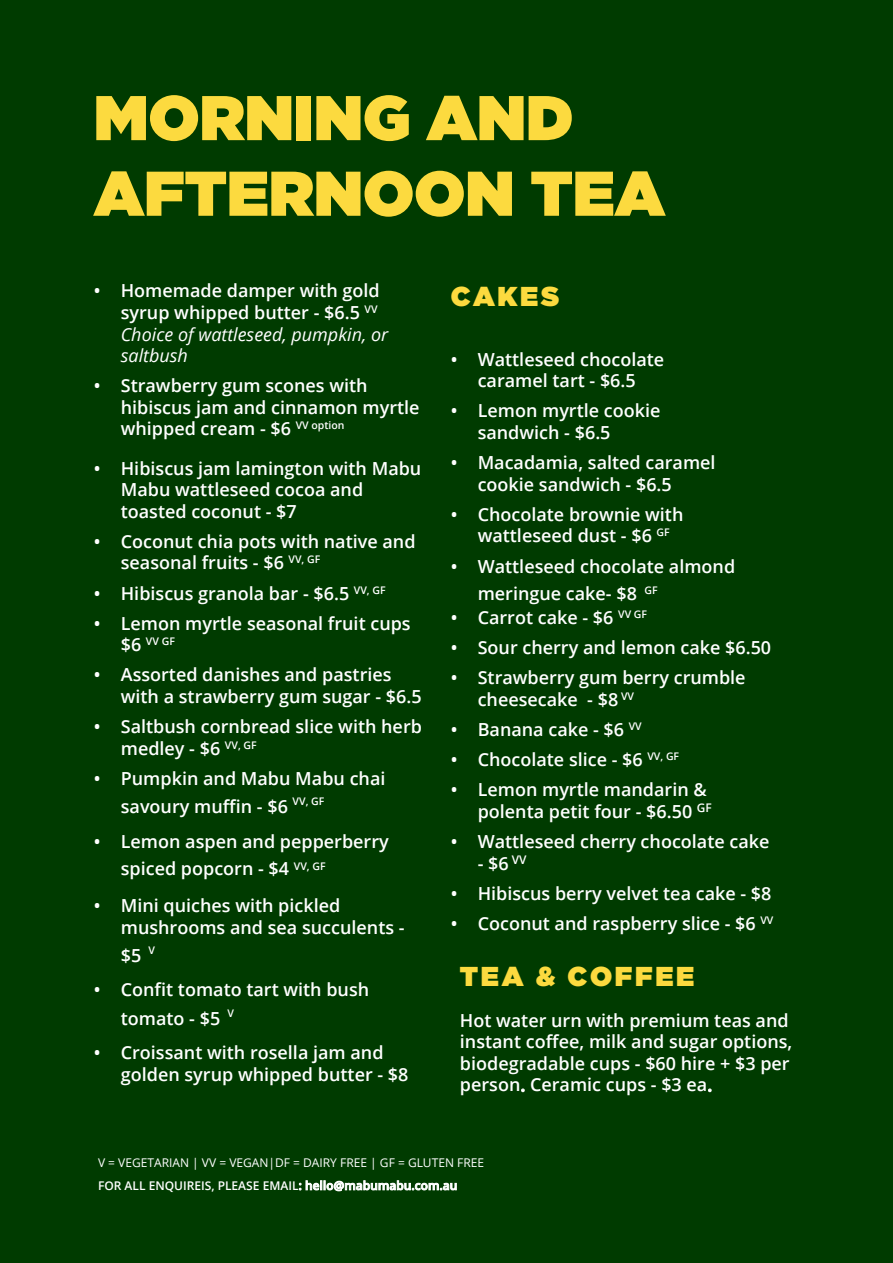
<style>
.page{position:relative;width:893px;height:1263px;background:#003b00}
.page>*{position:absolute;margin:0;border:0;box-sizing:border-box;transform-origin:0 0}
.t1{font:900 63px/75.6px "Gotham";color:#fcda3f}
.t2{font:900 27.3px "Gotham";letter-spacing:.1em;color:#fcda3f}
.t3{font:600 18px/21.6px "Open Sans";color:#fff}
.t4{font:600 12px "Open Sans";color:#fff}
.t5{font:12px "Open Sans";color:#fff}
.t6{font:600 10.5px "Open Sans";color:#fff}
.s1{font-weight:400;font-style:italic}
.s2{font-size:18px}
</style>
<div class="page">
<h1 class="t1" style="left:94px;top:79px;width:573px">MORNING AND<br>AFTERNOON TEA</h1>
<p class="t3" style="left:121px;top:280px;width:269px;text-indent:-27px">• Homemade damper with gold syrup whipped butter - $6.5 <sup>VV<br></sup><span class="s1">Choice of wattleseed, pumpkin, or saltbush</span></p>
<p class="t3" style="left:121px;top:375px;width:300px;text-indent:-27px">• Strawberry gum scones with hibiscus jam and cinnamon myrtle whipped cream - $6 <sup>VV</sup> <sup>option</sup></p>
<p class="t3" style="left:121px;top:457px;width:302px;text-indent:-27px">• Hibiscus jam lamington with Mabu<br>Mabu wattleseed cocoa and toasted coconut - $7</p>
<p class="t3" style="left:121px;top:530px;width:296px;text-indent:-27px">• Coconut chia pots with native and seasonal fruits - $6 <sup>VV,</sup> <sup>GF</sup></p>
<p class="t3" style="left:94px;top:582px;width:293px">• Hibiscus granola bar - $6.5 <sup>VV,</sup> <sup>GF</sup></p>
<p class="t3" style="left:94px;top:612px;width:318px">• Lemon myrtle seasonal fruit cups</p>
<p class="t6" style="left:121px;top:634px;width:56px"><span class="s2">$6</span> VV GF</p>
<p class="t3" style="left:121px;top:664px;width:302px;text-indent:-27px">• Assorted danishes and pastries with a strawberry gum sugar - $6.5</p>
<p class="t3" style="left:121px;top:715px;width:303px;text-indent:-27px">• Saltbush cornbread slice with herb medley - $6 <sup>VV,</sup> <sup>GF</sup></p>
<p class="t3" style="left:121px;top:763px;width:266px;line-height:28.7px;text-indent:-27px">• Pumpkin and Mabu Mabu chai savoury muffin - $6</p>
<p class="t6" style="left:293px;top:794px;width:33px">VV, GF</p>
<p class="t3" style="left:121px;top:827px;width:269px;line-height:27.6px;text-indent:-27px">• Lemon aspen and pepperberry spiced popcorn - $4 <sup>VV,</sup> <sup>GF</sup></p>
<p class="t3" style="left:121px;top:894px;width:285px;text-indent:-27px">• Mini quiches with pickled mushrooms and sea succulents -</p>
<p class="t3" style="left:121px;top:944px;width:22px">$5</p>
<p class="t6" style="left:148px;top:943px;width:8px">V</p>
<p class="t3" style="left:121px;top:975px;width:250px;line-height:28.7px;text-indent:-27px">• Confit tomato tart with bush tomato - $5</p>
<p class="t6" style="left:227px;top:1005px;width:8px">V</p>
<p class="t3" style="left:121px;top:1041px;width:289px;text-indent:-27px">• Croissant with rosella jam and golden syrup whipped butter - $8</p>
<h2 class="t2" style="left:451px;top:276px;width:110px">CAKES</h2>
<p class="t3" style="left:451px;top:348px;width:215px;text-align:center">• Wattleseed chocolate caramel tart - $6.5</p>
<p class="t3" style="left:478px;top:400px;width:184px;text-indent:-27px">• Lemon myrtle cookie sandwich - $6.5</p>
<p class="t3" style="left:478px;top:451px;width:239px;text-indent:-27px">• Macadamia, salted caramel cookie sandwich - $6.5</p>
<p class="t3" style="left:478px;top:503px;width:207px;text-indent:-27px">• Chocolate brownie with wattleseed dust - $6 <sup>GF</sup></p>
<p class="t3" style="left:478px;top:552px;width:259px;line-height:27.6px;text-indent:-27px">• Wattleseed chocolate almond meringue cake- $8 <sup>GF</sup></p>
<p class="t3" style="left:451px;top:607px;width:198px">• Carrot cake - $6 <sup>VV</sup> <sup>GF</sup></p>
<p class="t3" style="left:451px;top:637px;width:322px">• Sour cherry and lemon cake $6.50</p>
<p class="t3" style="left:478px;top:667px;width:269px;text-indent:-27px">• Strawberry gum berry crumble cheesecake - $8 <sup>VV</sup></p>
<p class="t3" style="left:451px;top:718px;width:193px">• Banana cake - $6 <sup>VV</sup></p>
<p class="t3" style="left:451px;top:749px;width:230px">• Chocolate slice - $6 <sup>VV,</sup> <sup>GF</sup></p>
<p class="t3" style="left:451px;top:779px;width:263px;text-align:right">• Lemon myrtle mandarin &amp; polenta petit four - $6.50 <sup>GF</sup></p>
<p class="t3" style="left:451px;top:830px;width:320px">• Wattleseed cherry chocolate cake</p>
<p class="t3" style="left:478px;top:852px;width:50px">- $6 <sup>VV</sup></p>
<p class="t3" style="left:451px;top:882px;width:322px">• Hibiscus berry velvet tea cake - $8</p>
<p class="t3" style="left:451px;top:912px;width:324px">• Coconut and raspberry slice - $6 <sup>VV</sup></p>
<h2 class="t2" style="left:460px;top:957px;width:236px">TEA &amp; COFFEE</h2>
<p class="t3" style="left:460px;top:1009px;width:334px">Hot water urn with premium teas and instant coffee, milk and sugar options, biodegradable cups - $60 hire + $3 per person. Ceramic cups - $3 ea.</p>
<p class="t5" style="left:98px;top:1154px;width:388px">V = VEGETARIAN | VV = VEGAN|DF = DAIRY FREE | GF = GLUTEN FREE</p>
<p class="t4" style="left:98px;top:1177px;width:361px">FOR ALL ENQUIREIS, PLEASE EMAIL: hello@mabumabu.com.au</p>
</div>
